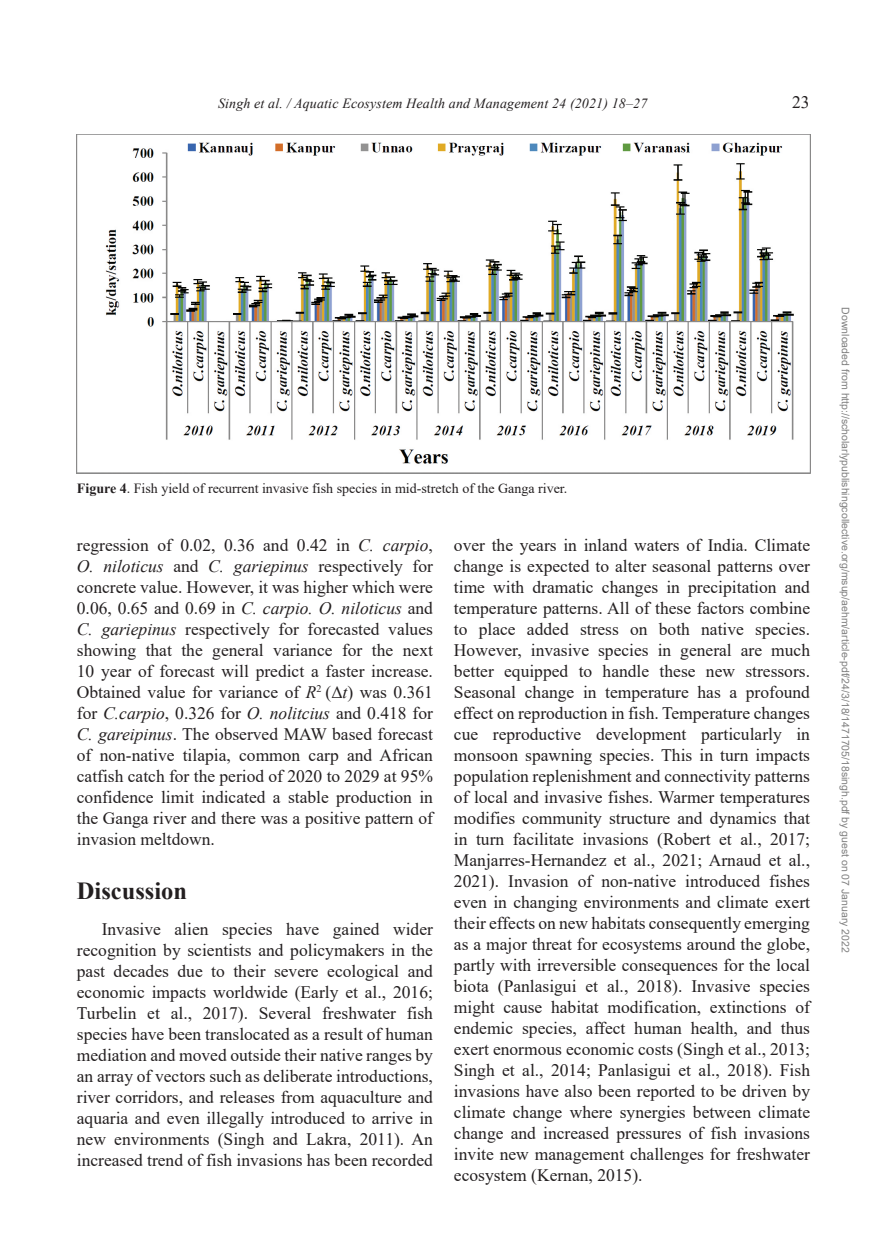
<style>
.page{position:relative;width:882px;height:1260px;background:#fff}
.page>*{position:absolute;margin:0;border:0;box-sizing:border-box;transform-origin:0 0}
._06_Level1{font:700 24.5px "Times New Roman";color:#231f20}
._07_Indentpara{font:17.5px/21px "Times New Roman";color:#231f20;text-align:justify}
._11_Caption{font:14px "Times New Roman";color:#231f20}
.t1{font:italic 14px "Times New Roman";letter-spacing:.01em;color:#231f20}
.t2{font:10.5px "Arial";color:#808080}
.s1{font-weight:700}
.s2{font-style:italic}
</style>
<div class="page">
<img style="left:77px;top:134px;width:733px;height:339px">
<p class="t1" style="left:218px;top:94px;width:431px">Singh et al. / Aquatic Ecosystem Health and Management 24 (2021) 18–27</p>
<p class="_07_Indentpara" style="left:792px;top:91px;width:19px">23</p>
<p class="_11_Caption" style="left:77px;top:479px;width:492px"><span class="s1">Figure 4</span>. Fish yield of recurrent invasive fish species in mid-stretch of the Ganga river.</p>
<p class="_07_Indentpara" style="left:77px;top:534px;width:358px">regression of 0.02, 0.36 and 0.42 in <span class="s2">C. carpio</span>, <span class="s2">O. niloticus</span> and <span class="s2">C. gariepinus</span> respectively for concrete value. However, it was higher which were 0.06, 0.65 and 0.69 in <span class="s2">C. carpio. O. niloticus</span> and <span class="s2">C. gariepinus</span> respectively for forecasted values showing that the general variance for the next 10 year of forecast will predict a faster increase.<br>Obtained value for variance of <span class="s2">R</span><sup>2</sup> (Δ<span class="s2">t</span>) was 0.361 for <span class="s2">C.carpio</span>, 0.326 for <span class="s2">O. nolitcius</span> and 0.418 for <span class="s2">C. gareipinus</span>. The observed MAW based forecast of non-native tilapia, common carp and African catfish catch for the period of 2020 to 2029 at 95% confidence limit indicated a stable production in the Ganga river and there was a positive pattern of invasion meltdown.</p>
<p class="_06_Level1" style="left:77px;top:873px;width:112px">Discussion</p>
<p class="_07_Indentpara" style="left:77px;top:918px;width:358px;text-indent:25px">Invasive alien species have gained wider recognition by scientists and policymakers in the past decades due to their severe ecological and economic impacts worldwide (Early et al., 2016; Turbelin et al., 2017). Several freshwater fish species have been translocated as a result of human mediation and moved outside their native ranges by an array of vectors such as deliberate introductions, river corridors, and releases from aquaculture and aquaria and even illegally introduced to arrive in new environments (Singh and Lakra, 2011). An increased trend of fish invasions has been recorded</p>
<p class="_07_Indentpara" style="left:454px;top:534px;width:358px">over the years in inland waters of India. Climate change is expected to alter seasonal patterns over time with dramatic changes in precipitation and temperature patterns. All of these factors combine to place added stress on both native species.<br>However, invasive species in general are much better equipped to handle these new stressors.<br>Seasonal change in temperature has a profound effect on reproduction in fish. Temperature changes cue reproductive development particularly in monsoon spawning species. This in turn impacts population replenishment and connectivity patterns of local and invasive fishes. Warmer temperatures modifies community structure and dynamics that in turn facilitate invasions (Robert et al., 2017; Manjarres-Hernandez et al., 2021; Arnaud et al., 2021). Invasion of non-native introduced fishes even in changing environments and climate exert their effects on new habitats consequently emerging as a major threat for ecosystems around the globe, partly with irreversible consequences for the local biota (Panlasigui et al., 2018). Invasive species might cause habitat modification, extinctions of endemic species, affect human health, and thus exert enormous economic costs (Singh et al., 2013; Singh et al., 2014; Panlasigui et al., 2018). Fish invasions have also been reported to be driven by climate change where synergies between climate change and increased pressures of fish invasions invite new management challenges for freshwater ecosystem (Kernan, 2015).</p>
<p class="t2" style="left:849px;top:307px;width:647px;rotate:90deg">Downloaded from http://scholarlypublishingcollective.org/msup/aehm/article-pdf/24/3/18/1471705/18singh.pdf by guest on 07 January 2022</p>
</div>
